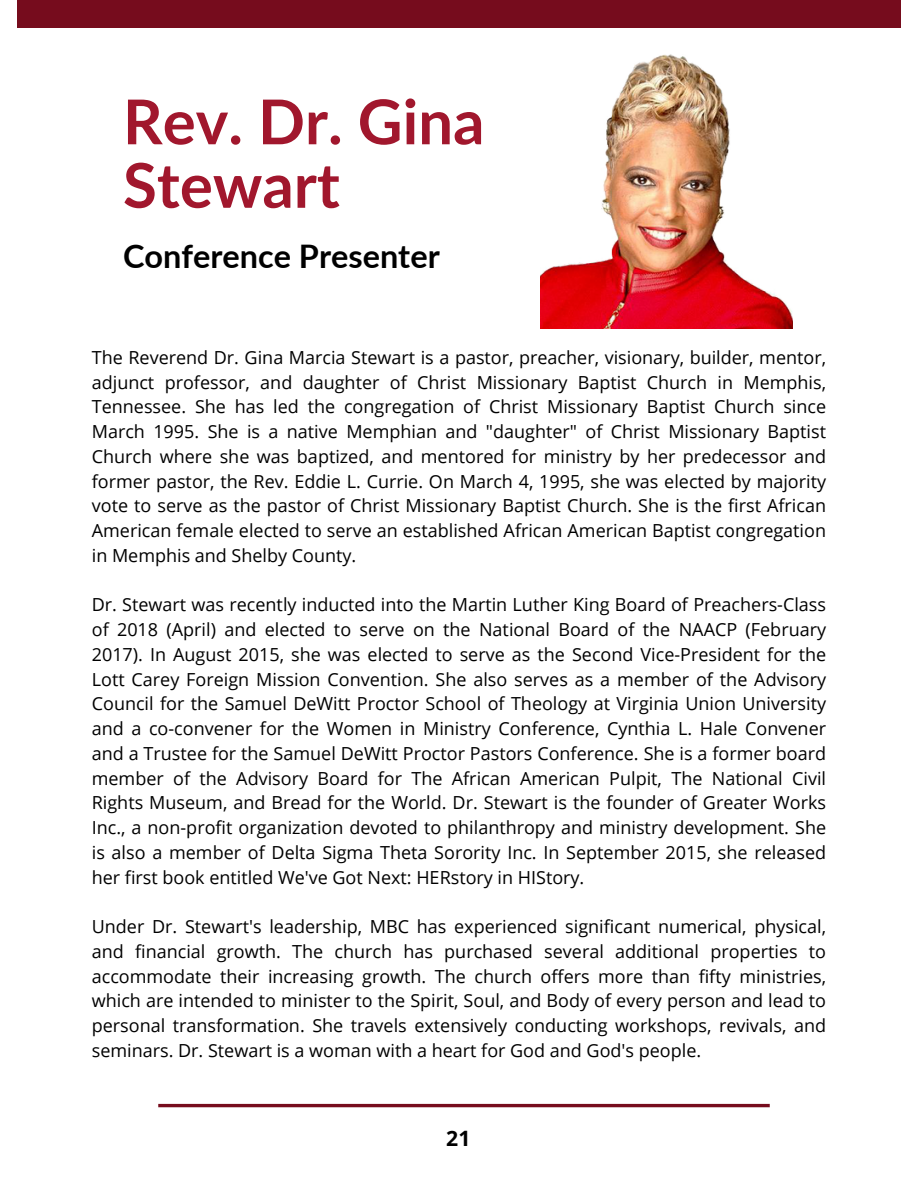
<style>
.page{position:relative;width:918px;height:1188px;background:#fff}
.page>*{position:absolute;margin:0;border:0;box-sizing:border-box;transform-origin:0 0}
.t1{font:700 61.8px/63.4px "Lato";color:#a1172d}
.t2{font:700 32.4px "Lato";color:#000}
.t3{font:700 21.15px "Open Sans";color:#000}
.t4{font:18px/24.8px "Open Sans";color:#000;text-align:justify}
</style>
<div class="page">
<div style="left:17px;top:0;width:884px;height:28px;background:#760c1d"></div>
<img style="left:541px;top:54px;width:252px;height:274px">
<hr style="left:158px;top:1104px;width:612px;height:3px;background:#760c1d">
<p class="t1" style="left:123px;top:89px;width:363px">Rev. Dr. Gina<br>Stewart</p>
<p class="t2" style="left:123px;top:236px;width:318px">Conference Presenter</p>
<p class="t4" style="left:92px;top:345px;width:736px">The Reverend Dr. Gina Marcia Stewart is a pastor, preacher, visionary, builder, mentor, adjunct professor, and daughter of Christ Missionary Baptist Church in Memphis, Tennessee. She has led the congregation of Christ Missionary Baptist Church since March 1995. She is a native Memphian and "daughter" of Christ Missionary Baptist Church where she was baptized, and mentored for ministry by her predecessor and former pastor, the Rev. Eddie L. Currie. On March 4, 1995, she was elected by majority vote to serve as the pastor of Christ Missionary Baptist Church. She is the first African American female elected to serve an established African American Baptist congregation in Memphis and Shelby County.</p>
<p class="t4" style="left:92px;top:592px;width:736px">Dr. Stewart was recently inducted into the Martin Luther King Board of Preachers-Class of 2018 (April) and elected to serve on the National Board of the NAACP (February 2017). In August 2015, she was elected to serve as the Second Vice-President for the Lott Carey Foreign Mission Convention. She also serves as a member of the Advisory Council for the Samuel DeWitt Proctor School of Theology at Virginia Union University and a co-convener for the Women in Ministry Conference, Cynthia L. Hale Convener and a Trustee for the Samuel DeWitt Proctor Pastors Conference. She is a former board member of the Advisory Board for The African American Pulpit, The National Civil Rights Museum, and Bread for the World. Dr. Stewart is the founder of Greater Works Inc., a non-profit organization devoted to philanthropy and ministry development. She is also a member of Delta Sigma Theta Sorority Inc. In September 2015, she released her first book entitled We've Got Next: HERstory in HIStory.</p>
<p class="t4" style="left:92px;top:914px;width:736px">Under Dr. Stewart's leadership, MBC has experienced significant numerical, physical, and financial growth. The church has purchased several additional properties to accommodate their increasing growth. The church offers more than fifty ministries, which are intended to minister to the Spirit, Soul, and Body of every person and lead to personal transformation. She travels extensively conducting workshops, revivals, and seminars. Dr. Stewart is a woman with a heart for God and God's people.</p>
<p class="t3" style="left:446px;top:1124px;width:26px">21</p>
</div>
